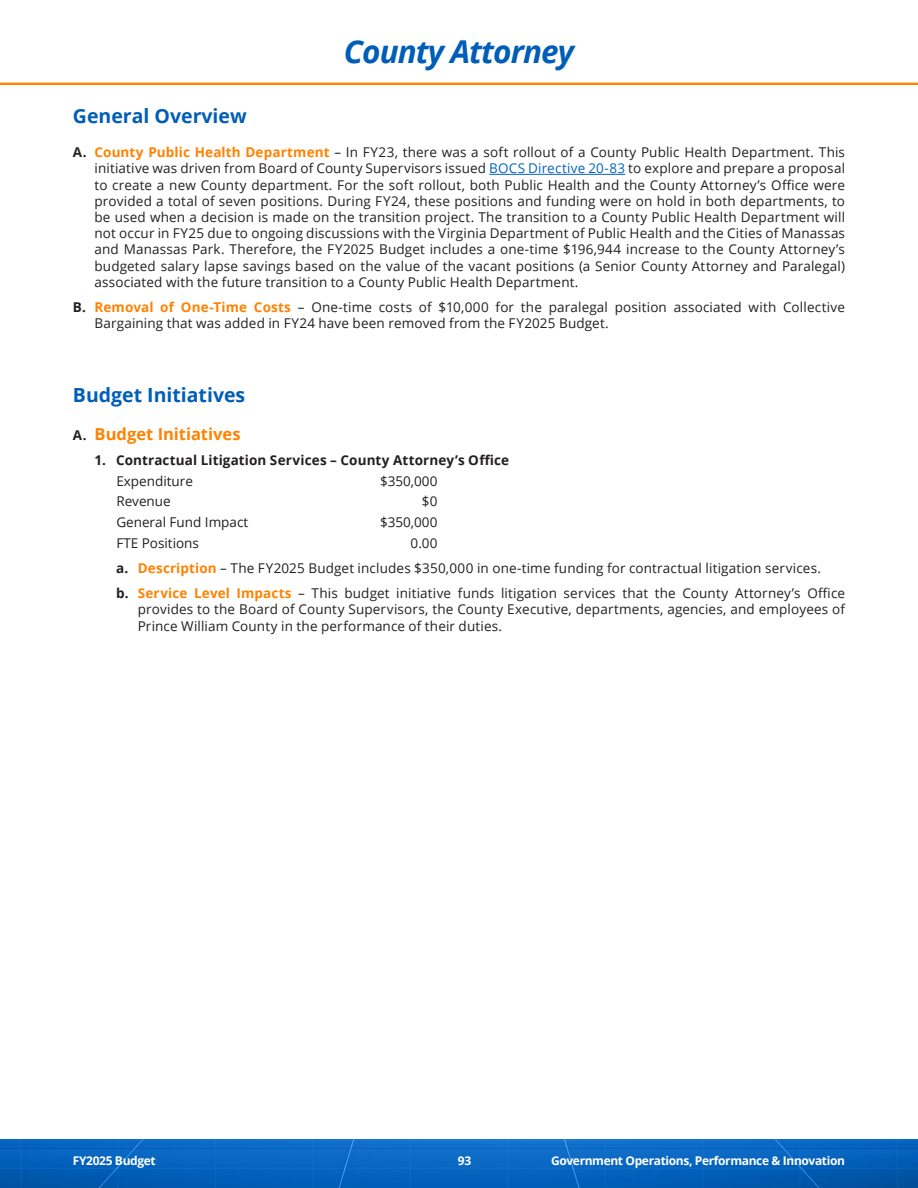
<style>
.page{position:relative;width:918px;height:1188px;background:#fff}
.page>*{position:absolute;margin:0;border:0;box-sizing:border-box;transform-origin:0 0}
.t1{font:italic 700 31.5px "Open Sans";letter-spacing:-.03em;color:#005eb8}
.Heading_L1{font:700 19.5px "Open Sans";color:#005eb8}
.t2{font:700 16.5px "Open Sans";color:#ff8200}
.BI_Tabs{font:13.5px/16.2px "Open Sans";letter-spacing:.01em;color:#231f20;text-align:justify}
.t3{font:700 13.5px "Open Sans";letter-spacing:.01em;color:#231f20}
.t4{font:700 12px "Open Sans";letter-spacing:-.03em;color:#fff}
.s1{font-weight:700}
.s2{font-weight:700;color:#ff8200}
.s3{color:#0563c1}
.s4{font-size:13.5px;color:#231f20}
</style>
<div class="page">
<img style="left:0;top:82px;width:918px;height:3px">
<img style="left:0;top:1139px;width:918px;height:49px">
<hr style="left:489px;top:174px;width:136px;height:1px;background:#0563c1">
<p class="t1" style="left:344px;top:29px;width:232px">County Attorney</p>
<p class="Heading_L1" style="left:73px;top:102px;width:175px">General Overview</p>
<p class="BI_Tabs" style="left:94px;top:144px;width:752px;text-indent:-22px"><span class="s1">A.</span> <span class="s2">County Public Health Department</span> – In FY23, there was a soft rollout of a County Public Health Department. This initiative was driven from Board of County Supervisors issued <span class="s3">BOCS Directive 20-83</span> to explore and prepare a proposal to create a new County department. For the soft rollout, both Public Health and the County Attorney’s Office were provided a total of seven positions. During FY24, these positions and funding were on hold in both departments, to be used when a decision is made on the transition project. The transition to a County Public Health Department will not occur in FY25 due to ongoing discussions with the Virginia Department of Public Health and the Cities of Manassas and Manassas Park. Therefore, the FY2025 Budget includes a one-time $196,944 increase to the County Attorney’s budgeted salary lapse savings based on the value of the vacant positions (a Senior County Attorney and Paralegal) associated with the future transition to a County Public Health Department.</p>
<p class="BI_Tabs" style="left:94px;top:299px;width:752px;text-indent:-22px"><span class="s1">B.</span> <span class="s2">Removal of One-Time Costs</span> – One-time costs of $10,000 for the paralegal position associated with Collective<br>Bargaining that was added in FY24 have been removed from the FY2025 Budget.</p>
<p class="Heading_L1" style="left:73px;top:381px;width:174px">Budget Initiatives</p>
<p class="t2" style="left:73px;top:422px;width:169px"><span class="s4">A.</span> Budget Initiatives</p>
<p class="t3" style="left:94px;top:450px;width:416px">1. Contractual Litigation Services – County Attorney’s Office</p>
<p class="BI_Tabs" style="left:116px;top:472px;width:78px">Expenditure</p>
<p class="BI_Tabs" style="left:380px;top:472px;width:59px">$350,000</p>
<p class="BI_Tabs" style="left:116px;top:493px;width:56px">Revenue</p>
<p class="BI_Tabs" style="left:422px;top:493px;width:17px">$0</p>
<p class="BI_Tabs" style="left:116px;top:514px;width:133px">General Fund Impact</p>
<p class="BI_Tabs" style="left:380px;top:514px;width:59px">$350,000</p>
<p class="BI_Tabs" style="left:116px;top:534px;width:84px">FTE Positions</p>
<p class="BI_Tabs" style="left:411px;top:534px;width:28px">0.00</p>
<p class="BI_Tabs" style="left:116px;top:560px;width:706px"><span class="s1">a.</span> <span class="s2">Description</span> – The FY2025 Budget includes $350,000 in one-time funding for contractual litigation services.</p>
<p class="BI_Tabs" style="left:138px;top:585px;width:709px;text-indent:-22px"><span class="s1">b.</span> <span class="s2">Service Level Impacts</span> – This budget initiative funds litigation services that the County Attorney’s Office provides to the Board of County Supervisors, the County Executive, departments, agencies, and employees of Prince William County in the performance of their duties.</p>
<p class="t4" style="left:73px;top:1152px;width:84px">FY2025 Budget</p>
<p class="t4" style="left:458px;top:1152px;width:15px">93</p>
<p class="t4" style="left:551px;top:1152px;width:296px">Government Operations, Performance &amp; Innovation</p>
</div>
